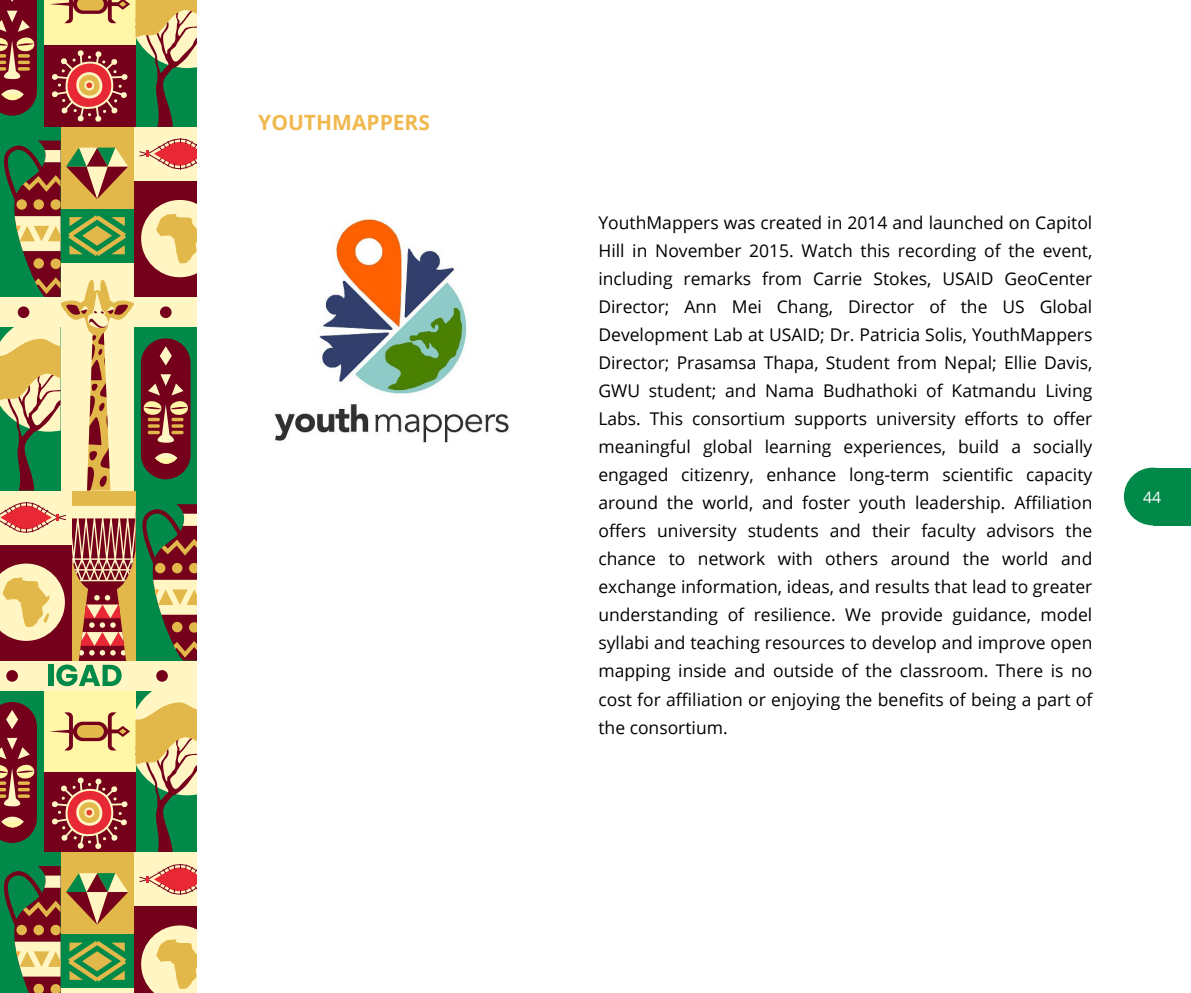
<style>
.page{position:relative;width:1191px;height:993px;background:#fff}
.page>*{position:absolute;margin:0;border:0;box-sizing:border-box;transform-origin:0 0}
.t1{font:700 21px "Open Sans";color:#f0b94f}
.t2{font:17.5px/28px "Open Sans";color:#000;text-align:justify}
.t3{font:15.75px "Open Sans";color:#fff}
</style>
<div class="page">
<div style="left:44px;top:0;width:91px;height:45px;background:#fff7a5"></div>
<div style="left:0;top:0;width:44px;height:127px;background:#008948"></div>
<div style="left:44px;top:45px;width:91px;height:82px;background:#75001c"></div>
<svg style="left:0;top:0;width:37px;height:116px;background:#8e3a3c"></svg>
<svg style="left:50px;top:0;width:147px;height:127px"></svg>
<div style="left:135px;top:490px;width:64px;height:171px;background:#008948"></div>
<div style="left:72px;top:490px;width:63px;height:171px;background:#e2b84b"></div>
<div style="left:0;top:490px;width:72px;height:54px;background:#fff6c3"></div>
<svg style="left:0;top:501px;width:197px;height:351px;background:#a58763"></svg>
<div style="left:60px;top:127px;width:74px;height:82px;background:#e2b84b"></div>
<div style="left:134px;top:127px;width:92px;height:54px;background:#fff6c3"></div>
<div style="left:60px;top:987px;width:74px;height:5px;background:#fff6c3"></div>
<div style="left:60px;top:852px;width:74px;height:81px;background:#e2b84b"></div>
<div style="left:134px;top:905px;width:92px;height:87px;background:#75001c"></div>
<div style="left:134px;top:852px;width:92px;height:54px;background:#fff6c3"></div>
<svg style="left:141px;top:925px;width:56px;height:67px;background:#e3c286"></svg>
<div style="left:60px;top:933px;width:74px;height:54px;background:#008948"></div>
<svg style="left:139px;top:864px;width:58px;height:30px"></svg>
<div style="left:0;top:127px;width:61px;height:170px;background:#008948"></div>
<svg style="left:0;top:138px;width:197px;height:352px;background:#a59a6c"></svg>
<div style="left:18px;top:306px;width:11px;height:12px;background:#75001c;border-radius:50%"></div>
<div style="left:0;top:852px;width:61px;height:140px;background:#008948"></div>
<svg style="left:3px;top:866px;width:125px;height:126px"></svg>
<div style="left:197px;top:0;width:194px;height:992px;background:#fff"></div>
<div style="left:1123px;top:467px;width:58px;height:58px;background:#008948;border-radius:50%"></div>
<div style="left:1152px;top:467px;width:39px;height:58px;background:#008948"></div>
<img style="left:274px;top:219px;width:235px;height:224px">
<p class="t1" style="left:258px;top:107px;width:173px">YOUTHMAPPERS</p>
<p class="t2" style="left:598px;top:208px;width:495px">YouthMappers was created in 2014 and launched on Capitol Hill in November 2015. Watch this recording of the event, including remarks from Carrie Stokes, USAID GeoCenter Director; Ann Mei Chang, Director of the US Global Development Lab at USAID; Dr. Patricia Solis, YouthMappers Director; Prasamsa Thapa, Student from Nepal; Ellie Davis, GWU student; and Nama Budhathoki of Katmandu Living Labs. This consortium supports university efforts to offer meaningful global learning experiences, build a socially engaged citizenry, enhance long-term scientific capacity around the world, and foster youth leadership. Affiliation offers university students and their faculty advisors the chance to network with others around the world and exchange information, ideas, and results that lead to greater understanding of resilience. We provide guidance, model syllabi and teaching resources to develop and improve open mapping inside and outside of the classroom. There is no cost for affiliation or enjoying the benefits of being a part of the consortium.</p>
<p class="t3" style="left:1143px;top:486px;width:20px">44</p>
</div>
